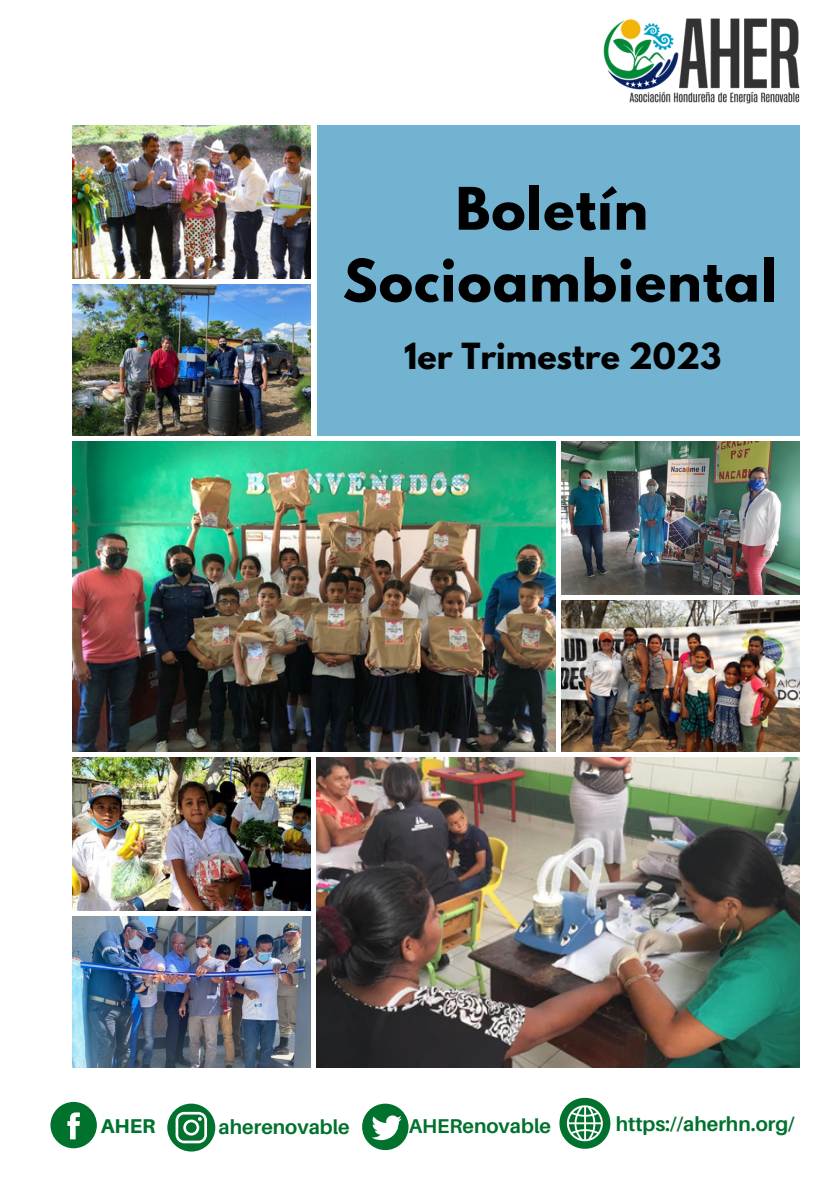
<style>
.page{position:relative;width:834px;height:1196px;background:#fff}
.page>*{position:absolute;margin:0;border:0;box-sizing:border-box;transform-origin:0 0}
.t1{font:700 51.8px "League Spartan";letter-spacing:.02em;color:#000}
.t2{font:700 32px "League Spartan";color:#000}
.t3{font:700 20px "Aileron";color:#00722e}
.t4{font:800 20px "Aileron";color:#00722e}
</style>
<div class="page">
<img style="left:73px;top:126px;width:238px;height:152px">
<div style="left:317px;top:126px;width:482px;height:310px;background:#71b3d0"></div>
<img style="left:73px;top:284px;width:238px;height:152px">
<img style="left:73px;top:442px;width:482px;height:309px">
<img style="left:561px;top:442px;width:238px;height:152px">
<img style="left:561px;top:600px;width:238px;height:151px">
<img style="left:73px;top:757px;width:238px;height:153px">
<img style="left:317px;top:757px;width:482px;height:310px">
<img style="left:73px;top:916px;width:238px;height:151px">
<img style="left:603px;top:18px;width:197px;height:86px">
<svg style="left:50px;top:1101px;width:47px;height:47px"></svg>
<svg style="left:167px;top:1103px;width:48px;height:48px"></svg>
<svg style="left:362px;top:1103px;width:46px;height:47px"></svg>
<svg style="left:559px;top:1097px;width:51px;height:51px"></svg>
<p class="t1" style="left:456px;top:183px;width:194px">Boletín</p>
<p class="t1" style="left:343px;top:255px;width:435px">Socioambiental</p>
<p class="t2" style="left:404px;top:340px;width:318px">1er Trimestre 2023</p>
<p class="t4" style="left:101px;top:1113px;width:56px">AHER</p>
<p class="t3" style="left:219px;top:1114px;width:133px">aherenovable</p>
<p class="t3" style="left:409px;top:1113px;width:144px">AHERenovable</p>
<p class="t3" style="left:616px;top:1111px;width:180px">https://aherhn.org/</p>
</div>
